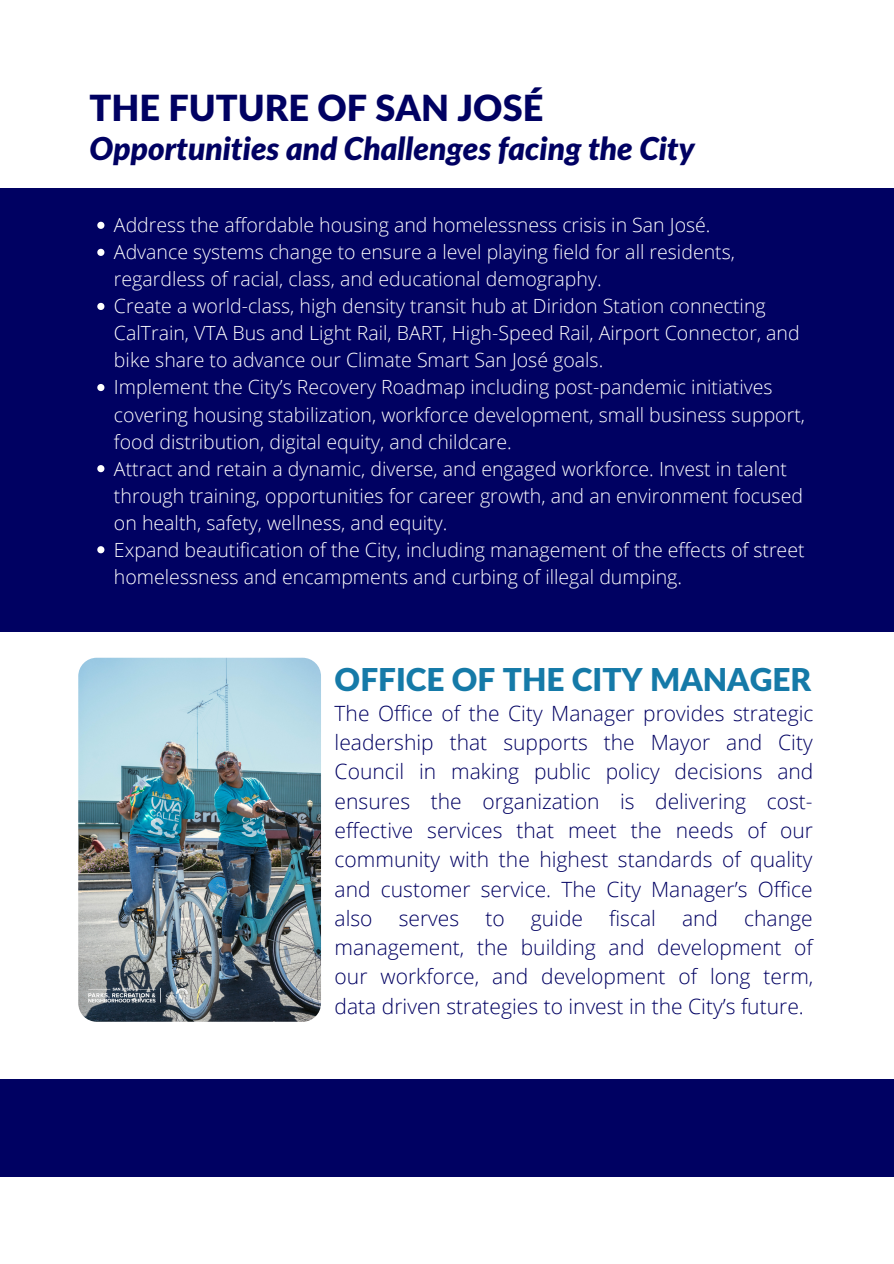
<style>
.page{position:relative;width:894px;height:1264px;background:#fff}
.page>*{position:absolute;margin:0;border:0;box-sizing:border-box;transform-origin:0 0}
.t1{font:900 36px "Lato Latin";color:#000162}
.t2{font:italic 900 31.5px "Lato";color:#000162}
.t3{font:900 31.5px "Lato Latin";color:#157aa8}
.t4{font:300 21px/29.2px "Open Sans";color:#000162;text-align:justify}
.t5{font:300 19.5px/27px "Open Sans";color:#fff}
</style>
<div class="page">
<div style="left:0;top:188px;width:893px;height:988px;background:#000162"></div>
<svg style="left:97px;top:222px;width:7px;height:7px"></svg>
<svg style="left:97px;top:249px;width:7px;height:7px"></svg>
<svg style="left:97px;top:303px;width:7px;height:7px"></svg>
<svg style="left:97px;top:384px;width:7px;height:7px"></svg>
<svg style="left:97px;top:465px;width:7px;height:7px"></svg>
<svg style="left:97px;top:546px;width:7px;height:7px"></svg>
<div style="left:0;top:632px;width:893px;height:446px;background:#fff"></div>
<img style="left:78px;top:657px;width:243px;height:364px;border-radius:18px">
<p class="t1" style="left:89px;top:92px;width:455px">THE FUTURE OF SAN JOSÉ</p>
<p class="t2" style="left:89px;top:134px;width:606px">Opportunities and Challenges facing the City</p>
<p class="t5" style="left:114px;top:211px;width:598px">Address the affordable housing and homelessness crisis in San José.</p>
<p class="t5" style="left:114px;top:238px;width:622px">Advance systems change to ensure a level playing field for all residents, regardless of racial, class, and educational demography.</p>
<p class="t5" style="left:114px;top:292px;width:687px">Create a world-class, high density transit hub at Diridon Station connecting<br>CalTrain, VTA Bus and Light Rail, BART, High-Speed Rail, Airport Connector, and bike share to advance our Climate Smart San José goals.</p>
<p class="t5" style="left:114px;top:373px;width:692px">Implement the City’s Recovery Roadmap including post-pandemic initiatives covering housing stabilization, workforce development, small business support, food distribution, digital equity, and childcare.</p>
<p class="t5" style="left:114px;top:454px;width:690px">Attract and retain a dynamic, diverse, and engaged workforce. Invest in talent through training, opportunities for career growth, and an environment focused on health, safety, wellness, and equity.</p>
<p class="t5" style="left:114px;top:535px;width:692px">Expand beautification of the City, including management of the effects of street homelessness and encampments and curbing of illegal dumping.</p>
<p class="t3" style="left:334px;top:666px;width:478px">OFFICE OF THE CITY MANAGER</p>
<p class="t4" style="left:334px;top:698px;width:480px">The Office of the City Manager provides strategic leadership that supports the Mayor and City Council in making public policy decisions and ensures the organization is delivering cost&shy;effective services that meet the needs of our community with the highest standards of quality and customer service. The City Manager’s Office also serves to guide fiscal and change management, the building and development of our workforce, and development of long term, data driven strategies to invest in the City’s future.</p>
</div>
